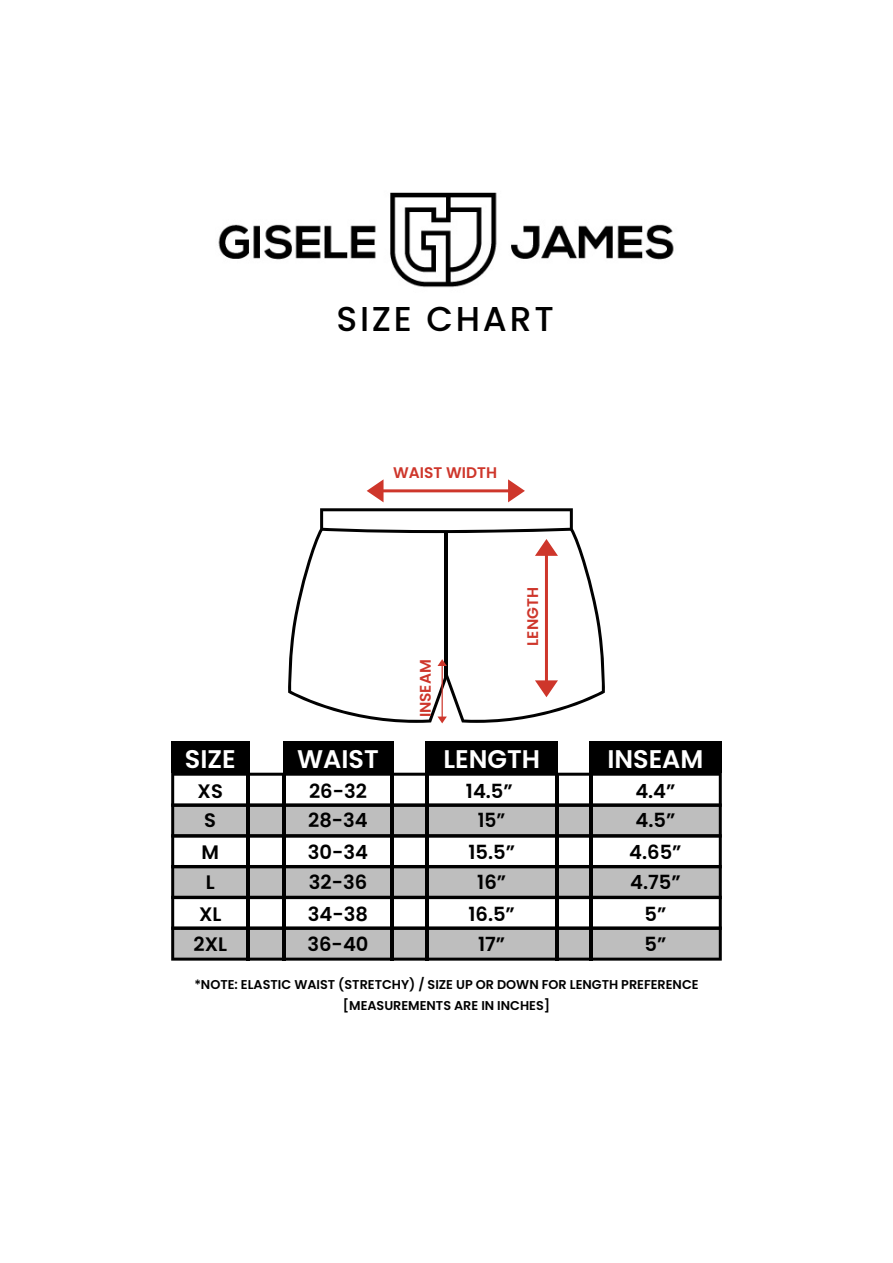
<style>
.page{position:relative;width:893px;height:1263px;background:#fff}
.page>*{position:absolute;margin:0;border:0;box-sizing:border-box;transform-origin:0 0}
.t1{font:500 34.5px "Poppins";letter-spacing:.08em;color:#000}
.t2{font:600 25.5px "Poppins";color:#fff}
.t3{font:600 19.5px/30.6px "Poppins";color:#000;text-align:center}
.t4{font:600 15.45px "Poppins";color:#ce362b}
.t5{font:600 12.75px/21.3px "Poppins";color:#000;text-align:center}
</style>
<div class="page">
<svg style="left:171px;top:773px;width:551px;height:188px"></svg>
<hr style="left:246px;top:773px;width:3px;height:188px;background:#000">
<hr style="left:283px;top:773px;width:3px;height:188px;background:#000">
<hr style="left:390px;top:773px;width:3px;height:188px;background:#000">
<hr style="left:425px;top:773px;width:3px;height:188px;background:#000">
<hr style="left:555px;top:773px;width:3px;height:188px;background:#000">
<hr style="left:589px;top:773px;width:3px;height:188px;background:#000">
<div style="left:171px;top:741px;width:78px;height:32px;background:#000"></div>
<div style="left:283px;top:741px;width:110px;height:32px;background:#000"></div>
<div style="left:425px;top:741px;width:133px;height:32px;background:#000"></div>
<div style="left:589px;top:741px;width:133px;height:32px;background:#000"></div>
<svg style="left:367px;top:479px;width:158px;height:23px"></svg>
<svg style="left:288px;top:508px;width:317px;height:215px"></svg>
<img style="left:218px;top:192px;width:456px;height:96px">
<h1 class="t1" style="left:336px;top:299px;width:219px">SIZE CHART</h1>
<h2 class="t2" style="left:185px;top:744px;width:52px">SIZE</h2>
<p class="t3" style="left:198px;top:776px;width:27px">XS</p>
<p class="t3" style="left:193px;top:805px;width:35px">S<br>M<br>L<br>XL<br>2XL</p>
<p class="t4" style="left:393px;top:463px;width:105px">WAIST WIDTH</p>
<h2 class="t2" style="left:297px;top:744px;width:83px">WAIST</h2>
<p class="t3" style="left:308px;top:776px;width:61px;line-height:29.7px;text-align:left">26-32<br>28-34</p>
<p class="t3" style="left:307px;top:837px;width:63px;text-align:justify">30-34<br>32-36<br>34-38<br>36-40</p>
<p class="t4" style="left:417px;top:717px;width:59px;rotate:-90deg">INSEAM</p>
<p class="t4" style="left:524px;top:646px;width:60px;rotate:-90deg">LENGTH</p>
<h2 class="t2" style="left:443px;top:744px;width:98px">LENGTH</h2>
<p class="t3" style="left:466px;top:776px;width:48px;line-height:29.7px">14.5”<br>15”</p>
<p class="t3" style="left:468px;top:837px;width:48px">15.5”<br>16”<br>16.5”<br>17”</p>
<h2 class="t2" style="left:607px;top:744px;width:98px">INSEAM</h2>
<p class="t3" style="left:635px;top:776px;width:42px;line-height:29.7px;text-align:left">4.4”<br>4.5”</p>
<p class="t3" style="left:629px;top:837px;width:54px">4.65”<br>4.75”<br>5”<br>5”</p>
<p class="t5" style="left:194px;top:973px;width:506px">*NOTE: ELASTIC WAIST (STRETCHY) / SIZE UP OR DOWN FOR LENGTH PREFERENCE [MEASUREMENTS ARE IN INCHES]</p>
</div>
